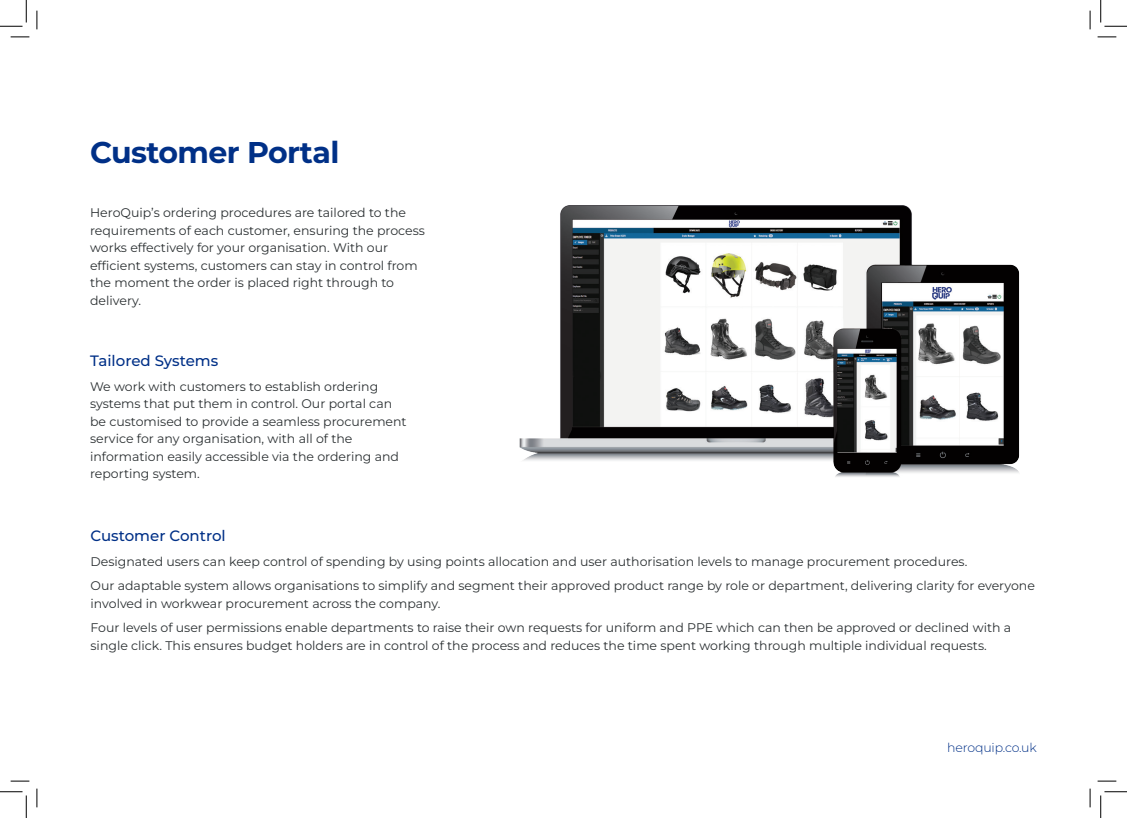
<style>
.page{position:relative;width:1127px;height:818px;background:#fff}
.page>*{position:absolute;margin:0;border:0;box-sizing:border-box;transform-origin:0 0}
.t1{font:700 30px "Montserrat";letter-spacing:-.02em;color:#003087}
.body{font:500 15px "Montserrat";color:#003087}
.body-2{font:12.5px/17.5px "Montserrat";color:#2c3133}
.t2{font:300 12.5px "Montserrat";letter-spacing:-.01em;color:#003087}
</style>
<div class="page">
<img style="left:520px;top:205px;width:498px;height:272px">
<svg style="left:11px;top:36px;width:18px;height:2px"></svg>
<svg style="left:1097px;top:36px;width:18px;height:2px"></svg>
<svg style="left:11px;top:780px;width:18px;height:2px"></svg>
<svg style="left:1097px;top:780px;width:18px;height:2px"></svg>
<svg style="left:36px;top:11px;width:2px;height:18px"></svg>
<svg style="left:36px;top:788px;width:2px;height:19px"></svg>
<svg style="left:1089px;top:11px;width:1px;height:18px"></svg>
<svg style="left:1089px;top:788px;width:1px;height:19px"></svg>
<svg style="left:0;top:0;width:27px;height:27px"></svg>
<svg style="left:0;top:791px;width:27px;height:27px"></svg>
<svg style="left:1100px;top:0;width:26px;height:27px"></svg>
<svg style="left:1100px;top:791px;width:26px;height:27px"></svg>
<p class="t1" style="left:90px;top:132px;width:251px">Customer Portal</p>
<p class="body-2" style="left:90px;top:204px;width:336px">HeroQuip’s ordering procedures are tailored to the requirements of each customer, ensuring the process works effectively for your organisation. With our efficient systems, customers can stay in control from the moment the order is placed right through to delivery.</p>
<p class="body" style="left:90px;top:351px;width:130px">Tailored Systems</p>
<p class="body-2" style="left:90px;top:377px;width:318px">We work with customers to establish ordering systems that put them in control. Our portal can be customised to provide a seamless procurement service for any organisation, with all of the information easily accessible via the ordering and reporting system.</p>
<p class="body" style="left:90px;top:526px;width:137px">Customer Control</p>
<p class="body-2" style="left:90px;top:552px;width:878px">Designated users can keep control of spending by using points allocation and user authorisation levels to manage procurement procedures.</p>
<p class="body-2" style="left:90px;top:577px;width:945px">Our adaptable system allows organisations to simplify and segment their approved product range by role or department, delivering clarity for everyone involved in workwear procurement across the company.</p>
<p class="body-2" style="left:90px;top:619px;width:921px">Four levels of user permissions enable departments to raise their own requests for uniform and PPE which can then be approved or declined with a single click. This ensures budget holders are in control of the process and reduces the time spent working through multiple individual requests.</p>
<p class="t2" style="left:946px;top:739px;width:91px">heroquip.co.uk</p>
</div>
